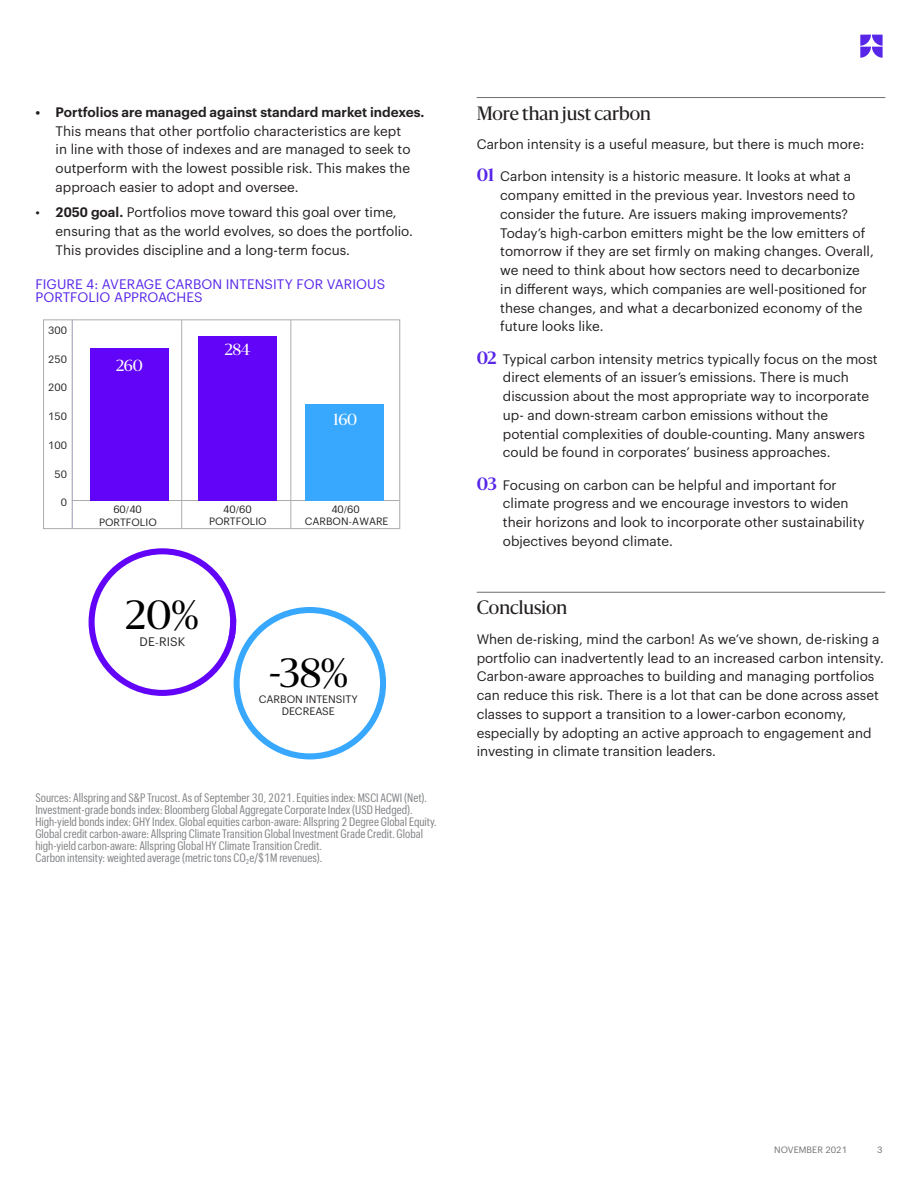
<style>
.page{position:relative;width:918px;height:1188px;background:#fff}
.page>*{position:absolute;margin:0;border:0;box-sizing:border-box;transform-origin:0 0}
.t1{font:37.8px "Allspring Sanomat";color:#000}
.t2{font:18px "Allspring Sanomat";color:#231f20}
.t3{font:14.85px "Allspring Sanomat";letter-spacing:-.01em;color:#fff}
.t4{font:13.5px/18.8px "Graphik TF";color:#231f20}
.t5{font:13.5px/13.5px "Graphik TF";letter-spacing:.005em;color:#5726e8}
.t6{font:12.15px "Graphik TF";color:#231f20}
.t7{font:12px/12px "Graphik Cond TF";color:#808285}
.t8{font:10.65px/12.1px "Graphik TF";color:#231f20;text-align:center}
.t9{font:10.5px/11.9px "Graphik TF";color:#231f20;text-align:center}
.t10{font:9px "Graphik TF";letter-spacing:.005em;color:#6e6e6e}
.s1{font-weight:600}
.s2{font-family:"Minion Pro"}
.s3{font-family:"Allspring Sanomat";font-weight:700;font-size:16.5px;color:#5726e8}
</style>
<div class="page">
<hr style="left:72px;top:500px;width:327px;height:1px;background:#adadad">
<hr style="left:72px;top:320px;width:1px;height:208px;background:#adadad">
<div style="left:43px;top:320px;width:357px;height:209px;border:1px solid #adadad"></div>
<hr style="left:181px;top:320px;width:1px;height:209px;background:#adadad">
<hr style="left:291px;top:320px;width:1px;height:208px;background:#adadad">
<div style="left:305px;top:404px;width:79px;height:97px;background:#38a8ff"></div>
<div style="left:198px;top:336px;width:78px;height:165px;background:#6204f7"></div>
<div style="left:90px;top:348px;width:79px;height:153px;background:#6204f7"></div>
<div style="left:89px;top:548px;width:147px;height:148px;border:6px solid #6204f7;border-radius:50%"></div>
<div style="left:234px;top:607px;width:152px;height:152px;border:6px solid #38a8ff;border-radius:50%"></div>
<svg style="left:225px;top:613px;width:12px;height:33px"></svg>
<hr style="left:477px;top:97px;width:408px;height:1px;background:#6e6e6e">
<hr style="left:477px;top:592px;width:408px;height:1px;background:#6e6e6e">
<svg style="left:860px;top:35px;width:23px;height:23px"></svg>
<p class="t4" style="left:56px;top:101px;width:370px;text-indent:-20px"><span class="s1">• Portfolios are managed against standard market indexes.<br></span>This means that other portfolio characteristics are kept<br>in line with those of indexes and are managed to seek to outperform with the lowest possible risk. This makes the approach easier to adopt and oversee.</p>
<p class="t4" style="left:56px;top:202px;width:359px;text-indent:-20px">• <span class="s1">2050 goal.</span> Portfolios move toward this goal over time, ensuring that as the world evolves, so does the portfolio.<br>This provides discipline and a long-term focus.</p>
<p class="t5" style="left:35px;top:276px;width:351px">FIGURE 4: AVERAGE CARBON INTENSITY FOR VARIOUS<br>PORTFOLIO APPROACHES</p>
<p class="t9" style="left:48px;top:323px;width:20px">300</p>
<p class="t9" style="left:48px;top:352px;width:20px">250</p>
<p class="t9" style="left:48px;top:381px;width:20px">200</p>
<p class="t9" style="left:48px;top:410px;width:20px">150</p>
<p class="t9" style="left:48px;top:438px;width:20px">100</p>
<p class="t9" style="left:55px;top:467px;width:14px">50</p>
<p class="t9" style="left:61px;top:496px;width:8px">0</p>
<p class="t3" style="left:116px;top:355px;width:28px">260</p>
<p class="t3" style="left:225px;top:339px;width:27px">284</p>
<p class="t3" style="left:334px;top:408px;width:25px">160</p>
<p class="t9" style="left:99px;top:502px;width:59px;line-height:12.5px">60<span class="s2">/</span>40<br>PORTFOLIO</p>
<p class="t9" style="left:209px;top:503px;width:59px">40<span class="s2">/</span>60<br>PORTFOLIO</p>
<p class="t9" style="left:305px;top:503px;width:85px">40<span class="s2">/</span>60<br>CARBON<span class="s2">-</span>AWARE</p>
<p class="t1" style="left:126px;top:588px;width:74px">20%</p>
<p class="t6" style="left:140px;top:632px;width:47px">DE<span class="s2">-</span>RISK</p>
<p class="t1" style="left:269px;top:645px;width:81px">-38%</p>
<p class="t8" style="left:259px;top:692px;width:101px">CARBON INTENSITY<br>DECREASE</p>
<p class="t7" style="left:35px;top:791px;width:403px">Sources: Allspring and S&amp;P Trucost. As of September 30, 2021. Equities index: MSCI ACWI (Net).<br>Investment-grade bonds index: Bloomberg Global Aggregate Corporate Index (USD Hedged).<br>High-yield bonds index: GHY Index. Global equities carbon-aware: Allspring 2 Degree Global Equity.<br>Global credit carbon-aware: Allspring Climate Transition Global Investment Grade Credit. Global high-yield carbon-aware: Allspring Global HY Climate Transition Credit.<br>Carbon intensity: weighted average (metric tons CO<sub>2</sub>e/$1M revenues).</p>
<h2 class="t2" style="left:477px;top:100px;width:176px">More than just carbon</h2>
<p class="t4" style="left:477px;top:134px;width:389px">Carbon intensity is a useful measure, but there is much more:</p>
<p class="t4" style="left:500px;top:166px;width:375px;text-indent:-24px"><span class="s3">01</span> Carbon intensity is a historic measure. It looks at what a company emitted in the previous year. Investors need to consider the future. Are issuers making improvements?<br>Today’s high-carbon emitters might be the low emitters of tomorrow if they are set firmly on making changes. Overall, we need to think about how sectors need to decarbonize in different ways, which companies are well-positioned for these changes, and what a decarbonized economy of the future looks like.</p>
<p class="t4" style="left:503px;top:348px;width:376px;text-indent:-26px"><span class="s3">02</span> Typical carbon intensity metrics typically focus on the most direct elements of an issuer’s emissions. There is much discussion about the most appropriate way to incorporate up- and down-stream carbon emissions without the potential complexities of double-counting. Many answers could be found in corporates’ business approaches.</p>
<p class="t4" style="left:503px;top:474px;width:363px;text-indent:-26px"><span class="s3">03</span> Focusing on carbon can be helpful and important for climate progress and we encourage investors to widen their horizons and look to incorporate other sustainability objectives beyond climate.</p>
<h2 class="t2" style="left:477px;top:595px;width:92px">Conclusion</h2>
<p class="t4" style="left:477px;top:628px;width:409px">When de-risking, mind the carbon! As we’ve shown, de-risking a portfolio can inadvertently lead to an increased carbon intensity.<br>Carbon-aware approaches to building and managing portfolios can reduce this risk. There is a lot that can be done across asset classes to support a transition to a lower-carbon economy, especially by adopting an active approach to engagement and investing in climate transition leaders.</p>
<p class="t10" style="left:774px;top:1142px;width:74px">NOVEMBER 2021</p>
<p class="t10" style="left:877px;top:1142px;width:7px">3</p>
</div>
